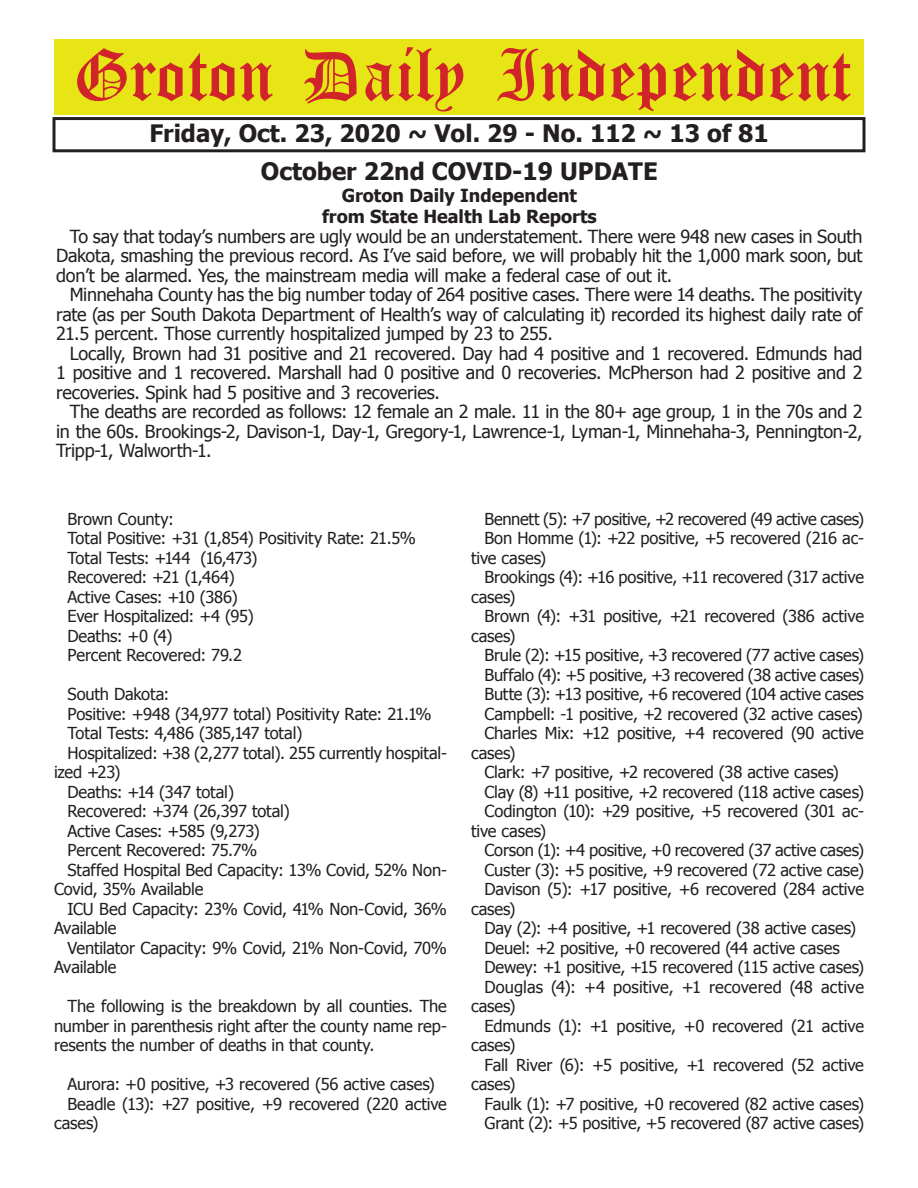
<style>
.page{position:relative;width:918px;height:1188px;background:#fff}
.page>*{position:absolute;margin:0;border:0;box-sizing:border-box;transform-origin:0 0}
.t1{font:54px "Old English Five";color:#d1232a}
.t2{font:700 24px "Tahoma";color:#231f20}
.t3{font:18px/19.5px "Tahoma";letter-spacing:-.015em;color:#231f20;text-align:justify}
.t4{font:700 18px/21.6px "Tahoma";color:#231f20;text-align:center}
.t5{font:16.5px/19.5px "Tahoma";letter-spacing:-.01em;color:#231f20}
</style>
<div class="page">
<div style="left:52px;top:117px;width:814px;height:35px;border:3px solid #231f20"></div>
<div style="left:54px;top:40px;width:810px;height:75px;background:#e7e515"></div>
<h1 class="t1" style="left:73px;top:50px;width:779px">Groton Daily Independent</h1>
<h2 class="t2" style="left:149px;top:116px;width:621px">Friday, Oct. 23, 2020 ~ Vol. 29 - No. 112 ~ 13 of 81</h2>
<h2 class="t2" style="left:261px;top:155px;width:398px">October 22nd COVID-19 UPDATE</h2>
<p class="t4" style="left:322px;top:183px;width:276px">Groton Daily Independent from State Health Lab Reports</p>
<p class="t3" style="left:56px;top:226px;width:808px;text-indent:14px">To say that today’s numbers are ugly would be an understatement. There were 948 new cases in South Dakota, smashing the previous record. As I’ve said before, we will probably hit the 1,000 mark soon, but don’t be alarmed. Yes, the mainstream media will make a federal case of out it.</p>
<p class="t3" style="left:56px;top:284px;width:808px;text-indent:14px">Minnehaha County has the big number today of 264 positive cases. There were 14 deaths. The positivity rate (as per South Dakota Department of Health’s way of calculating it) recorded its highest daily rate of 21.5 percent. Those currently hospitalized jumped by 23 to 255.</p>
<p class="t3" style="left:56px;top:343px;width:808px;text-indent:14px">Locally, Brown had 31 positive and 21 recovered. Day had 4 positive and 1 recovered. Edmunds had 1 positive and 1 recovered. Marshall had 0 positive and 0 recoveries. McPherson had 2 positive and 2 recoveries. Spink had 5 positive and 3 recoveries.</p>
<p class="t3" style="left:56px;top:401px;width:808px;text-indent:14px">The deaths are recorded as follows: 12 female an 2 male. 11 in the 80+ age group, 1 in the 70s and 2 in the 60s. Brookings-2, Davison-1, Day-1, Gregory-1, Lawrence-1, Lyman-1, Minnehaha-3, Pennington-2, Tripp-1, Walworth-1.</p>
<p class="t5" style="left:68px;top:508px;width:350px">Brown County:<br>Total Positive: +31 (1,854) Positivity Rate: 21.5%<br>Total Tests: +144 (16,473)<br>Recovered: +21 (1,464)<br>Active Cases: +10 (386)<br>Ever Hospitalized: +4 (95)<br>Deaths: +0 (4)<br>Percent Recovered: 79.2</p>
<p class="t5" style="left:68px;top:684px;width:103px">South Dakota:</p>
<p class="t5" style="left:68px;top:703px;width:366px">Positive: +948 (34,977 total) Positivity Rate: 21.1%</p>
<p class="t5" style="left:68px;top:723px;width:236px">Total Tests: 4,486 (385,147 total)</p>
<p class="t5" style="left:68px;top:742px;width:381px">Hospitalized: +38 (2,277 total). 255 currently hospital-</p>
<p class="t5" style="left:54px;top:762px;width:68px">ized +23)</p>
<p class="t5" style="left:67px;top:781px;width:168px">Deaths: +14 (347 total)</p>
<p class="t5" style="left:67px;top:801px;width:224px">Recovered: +374 (26,397 total)</p>
<p class="t5" style="left:67px;top:820px;width:194px">Active Cases: +585 (9,273)</p>
<p class="t5" style="left:67px;top:840px;width:191px">Percent Recovered: 75.7%</p>
<p class="t5" style="left:67px;top:859px;width:381px">Staffed Hospital Bed Capacity: 13% Covid, 52% Non-</p>
<p class="t5" style="left:54px;top:879px;width:151px">Covid, 35% Available</p>
<p class="t5" style="left:67px;top:898px;width:381px">ICU Bed Capacity: 23% Covid, 41% Non-Covid, 36%</p>
<p class="t5" style="left:54px;top:918px;width:64px">Available</p>
<p class="t5" style="left:67px;top:937px;width:381px">Ventilator Capacity: 9% Covid, 21% Non-Covid, 70%</p>
<p class="t5" style="left:54px;top:957px;width:64px">Available</p>
<p class="t5" style="left:54px;top:996px;width:394px;text-align:justify;text-indent:13px">The following is the breakdown by all counties. The number in parenthesis right after the county name rep&shy;resents the number of deaths in that county.</p>
<p class="t5" style="left:67px;top:1074px;width:369px">Aurora: +0 positive, +3 recovered (56 active cases)</p>
<p class="t5" style="left:67px;top:1093px;width:381px">Beadle (13): +27 positive, +9 recovered (220 active</p>
<p class="t5" style="left:54px;top:1113px;width:46px">cases)</p>
<p class="t5" style="left:485px;top:508px;width:381px">Bennett (5): +7 positive, +2 recovered (49 active cases)</p>
<p class="t5" style="left:485px;top:528px;width:381px">Bon Homme (1): +22 positive, +5 recovered (216 ac-</p>
<p class="t5" style="left:471px;top:547px;width:77px">tive cases)</p>
<p class="t5" style="left:485px;top:567px;width:381px">Brookings (4): +16 positive, +11 recovered (317 active</p>
<p class="t5" style="left:471px;top:586px;width:46px">cases)</p>
<p class="t5" style="left:485px;top:606px;width:381px">Brown (4): +31 positive, +21 recovered (386 active</p>
<p class="t5" style="left:471px;top:625px;width:46px">cases)</p>
<p class="t5" style="left:485px;top:645px;width:381px">Brule (2): +15 positive, +3 recovered (77 active cases)</p>
<p class="t5" style="left:485px;top:664px;width:381px">Buffalo (4): +5 positive, +3 recovered (38 active cases)</p>
<p class="t5" style="left:485px;top:684px;width:381px">Butte (3): +13 positive, +6 recovered (104 active cases</p>
<p class="t5" style="left:485px;top:703px;width:380px">Campbell: -1 positive, +2 recovered (32 active cases)</p>
<p class="t5" style="left:485px;top:723px;width:381px">Charles Mix: +12 positive, +4 recovered (90 active</p>
<p class="t5" style="left:471px;top:742px;width:46px">cases)</p>
<p class="t5" style="left:485px;top:762px;width:356px">Clark: +7 positive, +2 recovered (38 active cases)</p>
<p class="t5" style="left:485px;top:781px;width:381px">Clay (8) +11 positive, +2 recovered (118 active cases)</p>
<p class="t5" style="left:485px;top:801px;width:381px">Codington (10): +29 positive, +5 recovered (301 ac-</p>
<p class="t5" style="left:471px;top:820px;width:77px">tive cases)</p>
<p class="t5" style="left:485px;top:840px;width:381px">Corson (1): +4 positive, +0 recovered (37 active cases)</p>
<p class="t5" style="left:485px;top:859px;width:381px">Custer (3): +5 positive, +9 recovered (72 active case)</p>
<p class="t5" style="left:485px;top:879px;width:381px">Davison (5): +17 positive, +6 recovered (284 active</p>
<p class="t5" style="left:471px;top:898px;width:46px">cases)</p>
<p class="t5" style="left:485px;top:918px;width:373px">Day (2): +4 positive, +1 recovered (38 active cases)</p>
<p class="t5" style="left:485px;top:937px;width:357px">Deuel: +2 positive, +0 recovered (44 active cases</p>
<p class="t5" style="left:485px;top:957px;width:381px">Dewey: +1 positive, +15 recovered (115 active cases)</p>
<p class="t5" style="left:485px;top:976px;width:381px">Douglas (4): +4 positive, +1 recovered (48 active</p>
<p class="t5" style="left:471px;top:996px;width:46px">cases)</p>
<p class="t5" style="left:485px;top:1015px;width:381px">Edmunds (1): +1 positive, +0 recovered (21 active</p>
<p class="t5" style="left:471px;top:1035px;width:46px">cases)</p>
<p class="t5" style="left:485px;top:1054px;width:381px">Fall River (6): +5 positive, +1 recovered (52 active</p>
<p class="t5" style="left:471px;top:1074px;width:46px">cases)</p>
<p class="t5" style="left:485px;top:1093px;width:381px">Faulk (1): +7 positive, +0 recovered (82 active cases)</p>
<p class="t5" style="left:485px;top:1113px;width:381px">Grant (2): +5 positive, +5 recovered (87 active cases)</p>
</div>
